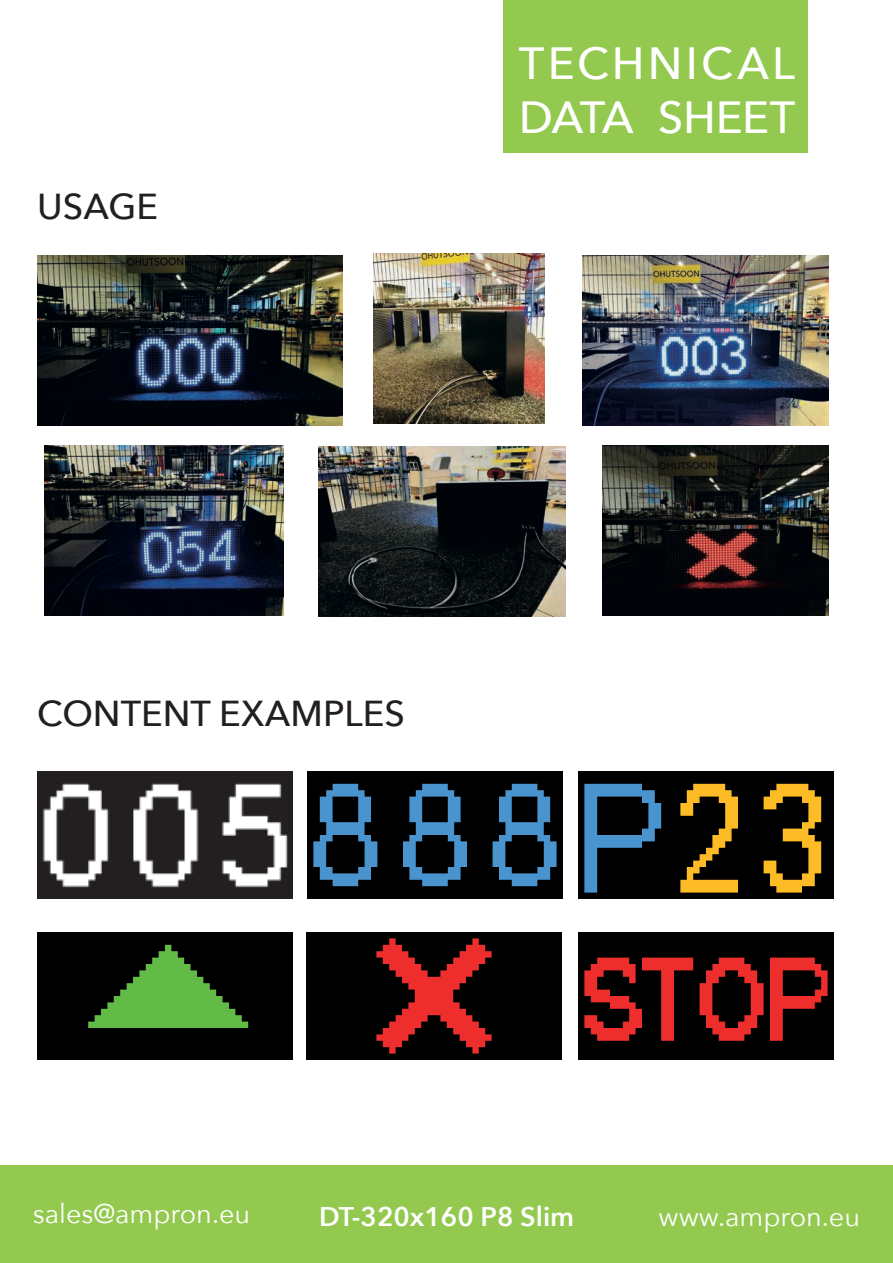
<style>
.page{position:relative;width:893px;height:1263px;background:#fff}
.page>*{position:absolute;margin:0;border:0;box-sizing:border-box;transform-origin:0 0}
.t1{font:500 45px/54px "Avenir Next";letter-spacing:.05em;color:#fff}
.t2{font:500 36px "Avenir Next";color:#231f20}
.t3{font:27px "Avenir Next";color:#fff}
.t4{font:600 27px "Avenir Next";color:#fff}
</style>
<div class="page">
<div style="left:0;top:1166px;width:893px;height:97px;background:#93c94f"></div>
<div style="left:503px;top:0;width:305px;height:152px;background:#93c94f"></div>
<img style="left:37px;top:255px;width:306px;height:170px">
<img style="left:583px;top:255px;width:246px;height:170px">
<img style="left:374px;top:253px;width:170px;height:170px">
<img style="left:44px;top:446px;width:239px;height:170px">
<img style="left:602px;top:446px;width:227px;height:170px">
<img style="left:319px;top:446px;width:246px;height:171px">
<img style="left:37px;top:771px;width:255px;height:128px">
<img style="left:308px;top:771px;width:255px;height:128px">
<img style="left:578px;top:771px;width:255px;height:128px">
<img style="left:37px;top:932px;width:255px;height:127px">
<img style="left:306px;top:932px;width:255px;height:127px">
<img style="left:578px;top:932px;width:255px;height:127px">
<h2 class="t2" style="left:37px;top:191px;width:122px">USAGE</h2>
<h1 class="t1" style="left:519px;top:37px;width:278px">TECHNICAL<br>DATA SHEET</h1>
<h2 class="t2" style="left:37px;top:699px;width:369px">CONTENT EXAMPLES</h2>
<p class="t3" style="left:33px;top:1203px;width:219px">sales@ampron.eu</p>
<p class="t4" style="left:319px;top:1201px;width:257px">DT-320x160 P8 Slim</p>
<p class="t3" style="left:659px;top:1205px;width:203px">www.ampron.eu</p>
</div>
